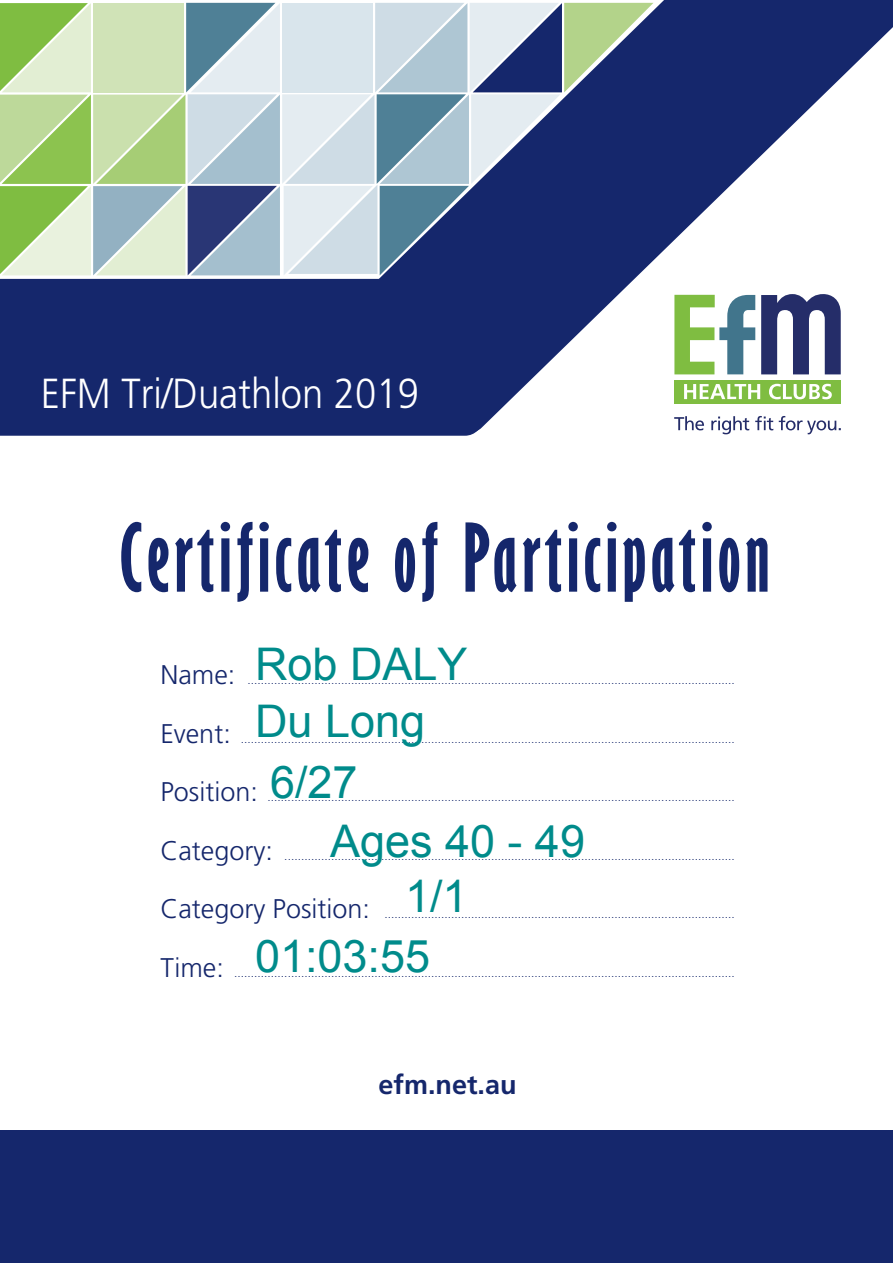
<style>
.page{position:relative;width:893px;height:1263px;background:#fff}
.page>*{position:absolute;margin:0;border:0;box-sizing:border-box;transform-origin:0 0}
.t1{font:700 extra-condensed 87px "Gill Sans";letter-spacing:.055em;color:#15276c}
.t2{font:45px "Arial";color:#008b8b}
.t3{font:300 42px "Frutiger LT Pro";color:#fff;scale:.91 1}
.t4{font:300 27px "Frutiger";color:#15276c}
.t5{font:700 27px "Frutiger";color:#15276c}
.t6{font:300 12px "Frutiger";color:#15276c}
</style>
<div class="page">
<div style="left:0;top:1130px;width:893px;height:133px;background:#15276c"></div>
<svg style="left:0;top:3px;width:312px;height:272px;background:#b4cdb2"></svg>
<div style="left:0;top:279px;width:470px;height:157px;background:#15276c"></div>
<svg style="left:312px;top:0;width:581px;height:435px"></svg>
<div style="left:674px;top:380px;width:167px;height:23px;background:#7fbd41"></div>
<svg style="left:761px;top:294px;width:80px;height:80px"></svg>
<svg style="left:674px;top:295px;width:81px;height:79px"></svg>
<svg style="left:684px;top:384px;width:148px;height:15px"></svg>
<svg style="left:674px;top:416px;width:167px;height:18px"></svg>
<h3 class="t3" style="left:41px;top:369px;width:417px">EFM Tri/Duathlon 2019</h3>
<h1 class="t1" style="left:120px;top:505px;width:651px">Certificate of Participation</h1>
<h3 class="t4" style="left:160px;top:660px;width:77px">Name:</h3>
<h2 class="t2" style="left:255px;top:639px;width:214px">Rob DALY</h2>
<p class="t6" style="left:248px;top:673px;width:489px">..................................................................................................................................................</p>
<h2 class="t2" style="left:255px;top:696px;width:172px">Du Long</h2>
<h3 class="t4" style="left:160px;top:718px;width:72px">Event:</h3>
<p class="t6" style="left:241px;top:732px;width:495px">....................................................................................................................................................</p>
<h3 class="t4" style="left:160px;top:777px;width:99px">Position:</h3>
<p class="t6" style="left:268px;top:790px;width:469px">............................................................................................................................................</p>
<h3 class="t4" style="left:160px;top:835px;width:114px">Category:</h3>
<h2 class="t2" style="left:270px;top:758px;width:89px">6/27</h2>
<h2 class="t2" style="left:330px;top:816px;width:256px">Ages 40 - 49</h2>
<p class="t6" style="left:284px;top:849px;width:452px">.......................................................................................................................................</p>
<h3 class="t4" style="left:160px;top:894px;width:211px">Category Position:</h3>
<h2 class="t2" style="left:405px;top:872px;width:64px">1/1</h2>
<p class="t6" style="left:384px;top:907px;width:352px">.........................................................................................................</p>
<h3 class="t4" style="left:160px;top:952px;width:65px">Time:</h3>
<h2 class="t2" style="left:255px;top:932px;width:177px">01:03:55</h2>
<p class="t6" style="left:234px;top:966px;width:502px">......................................................................................................................................................</p>
<h3 class="t5" style="left:378px;top:1068px;width:140px">efm.net.au</h3>
</div>
